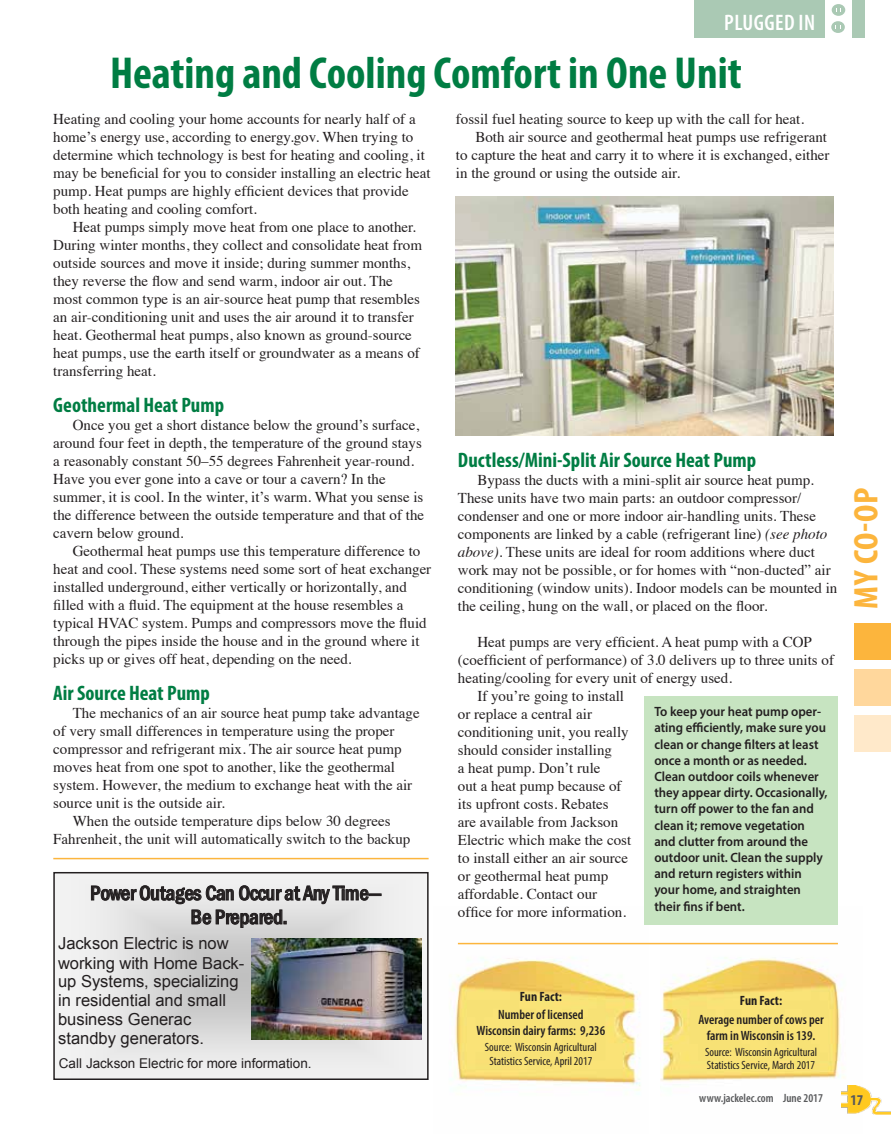
<style>
.page{position:relative;width:891px;height:1134px;background:#fff}
.page>*{position:absolute;margin:0;border:0;box-sizing:border-box;transform-origin:0 0}
.t1{font:700 condensed 45px "Myriad Pro";color:#007d43}
.t2{font:700 condensed 34.2px "Myriad Pro";color:#fcb53d;scale:1.05 1}
.t3{font:600 condensed 22.5px "Myriad Pro";letter-spacing:.02em;color:#fff}
.t4{font:700 condensed 21px "Myriad Pro";color:#007d43}
.t5{font:500 condensed 21px/24px "Franklin Gothic";letter-spacing:-.02em;color:#231f20;text-align:center}
.t6{font:16.5px/18.9px "Arial";color:#231f20}
.t7{font:15px/18px "Times";color:#231f20}
.t8{font:700 condensed 15px "Myriad Pro";color:#58595b}
.t9{font:600 13.5px/16.2px "Myriad Pro";color:#231f20;scale:.95 1}
.t10{font:600 condensed 13.5px/16.2px "Myriad Pro";color:#231f20;text-align:center}
.t11{font:13.5px "Arial";color:#231f20}
.t12{font:700 condensed 13.5px "Myriad Pro";color:#231f20}
.t13{font:condensed 12px/13.5px "Myriad Pro";color:#231f20;text-align:center}
.t14{font:600 condensed 12px "Myriad Pro";color:#58595b}
.s1{font-style:italic}
</style>
<div class="page">
<img style="left:661px;top:924px;width:184px;height:158px">
<img style="left:450px;top:906px;width:198px;height:185px">
<div style="left:645px;top:696px;width:193px;height:228px;background:#c7e4c1"></div>
<img style="left:456px;top:197px;width:378px;height:238px">
<img style="left:841px;top:1085px;width:50px;height:30px">
<div style="left:854px;top:623px;width:37px;height:37px;background:#fcb53d"></div>
<div style="left:854px;top:669px;width:37px;height:37px;background:#ffd79c"></div>
<div style="left:854px;top:715px;width:37px;height:37px;background:#ffe9ca"></div>
<div style="left:694px;top:0;width:170px;height:37px;background:#aac9b4"></div>
<div style="left:825px;top:0;width:27px;height:38px;background:#fff"></div>
<div style="left:832px;top:4px;width:13px;height:12px;background:#aac9b4;border-radius:50%"></div>
<div style="left:831px;top:21px;width:14px;height:12px;background:#aac9b4;border-radius:50%"></div>
<svg style="left:56px;top:875px;width:370px;height:202px"></svg>
<svg style="left:91px;top:885px;width:290px;height:43px;background:#c3c2c3"></svg>
<img style="left:251px;top:938px;width:170px;height:102px">
<div style="left:53px;top:872px;width:376px;height:208px;border:2px solid #231f20"></div>
<hr style="left:53px;top:858px;width:376px;height:1px;background:#fcb53d">
<hr style="left:458px;top:943px;width:380px;height:1px;background:#fcb53d">
<h3 class="t3" style="left:724px;top:9px;width:93px">PLUGGED IN</h3>
<h1 class="t1" style="left:110px;top:45px;width:633px">Heating and Cooling Comfort in One Unit</h1>
<p class="t7" style="left:53px;top:109px;width:379px">Heating and cooling your home accounts for nearly half of a home’s energy use, according to energy.gov. When trying to determine which technology is best for heating and cooling, it may be beneficial for you to consider installing an electric heat pump. Heat pumps are highly efficient devices that provide both heating and cooling comfort.</p>
<p class="t7" style="left:53px;top:217px;width:370px;text-indent:20px">Heat pumps simply move heat from one place to another.<br>During winter months, they collect and consolidate heat from outside sources and move it inside; during summer months, they reverse the flow and send warm, indoor air out. The most common type is an air-source heat pump that resembles an air-conditioning unit and uses the air around it to transfer heat. Geothermal heat pumps, also known as ground-source heat pumps, use the earth itself or groundwater as a means of transferring heat.</p>
<h3 class="t4" style="left:53px;top:392px;width:172px">Geothermal Heat Pump</h3>
<p class="t7" style="left:53px;top:415px;width:372px;text-indent:20px">Once you get a short distance below the ground’s surface, around four feet in depth, the temperature of the ground stays a reasonably constant 50–55 degrees Fahrenheit year-round.<br>Have you ever gone into a cave or tour a cavern? In the summer, it is cool. In the winter, it’s warm. What you sense is the difference between the outside temperature and that of the cavern below ground.</p>
<p class="t7" style="left:53px;top:541px;width:380px;text-indent:20px">Geothermal heat pumps use this temperature difference to heat and cool. These systems need some sort of heat exchanger installed underground, either vertically or horizontally, and filled with a fluid. The equipment at the house resembles a typical HVAC system. Pumps and compressors move the fluid through the pipes inside the house and in the ground where it picks up or gives off heat, depending on the need.</p>
<h3 class="t4" style="left:53px;top:680px;width:158px">Air Source Heat Pump</h3>
<p class="t7" style="left:73px;top:703px;width:348px">The mechanics of an air source heat pump take advantage</p>
<p class="t7" style="left:53px;top:721px;width:343px">of very small differences in temperature using the proper</p>
<p class="t7" style="left:53px;top:739px;width:350px">compressor and refrigerant mix. The air source heat pump</p>
<p class="t7" style="left:53px;top:757px;width:343px">moves heat from one spot to another, like the geothermal</p>
<p class="t7" style="left:53px;top:775px;width:360px">system. However, the medium to exchange heat with the air</p>
<p class="t7" style="left:53px;top:793px;width:173px">source unit is the outside air.</p>
<p class="t7" style="left:73px;top:811px;width:319px">When the outside temperature dips below 30 degrees</p>
<p class="t7" style="left:53px;top:829px;width:359px">Fahrenheit, the unit will automatically switch to the backup</p>
<h3 class="t5" style="left:90px;top:881px;width:293px">Power Outages Can Occur at Any Time—<br>Be Prepared.</h3>
<p class="t6" style="left:58px;top:934px;width:188px">Jackson Electric is now working with Home Back&shy;up Systems, specializing in residential and small business Generac standby generators.</p>
<p class="t11" style="left:59px;top:1054px;width:254px">Call Jackson Electric for more information.</p>
<p class="t7" style="left:456px;top:109px;width:350px">fossil fuel heating source to keep up with the call for heat.</p>
<p class="t7" style="left:475px;top:127px;width:353px">Both air source and geothermal heat pumps use refrigerant</p>
<p class="t7" style="left:456px;top:145px;width:375px">to capture the heat and carry it to where it is exchanged, either</p>
<p class="t7" style="left:456px;top:163px;width:226px">in the ground or using the outside air.</p>
<h3 class="t4" style="left:458px;top:447px;width:300px">Ductless/Mini-Split Air Source Heat Pump</h3>
<p class="t7" style="left:458px;top:469px;width:381px;text-indent:20px">Bypass the ducts with a mini-split air source heat pump.<br>These units have two main parts: an outdoor compressor/ condenser and one or more indoor air-handling units. These components are linked by a cable (refrigerant line) <span class="s1">(see photo above).</span> These units are ideal for room additions where duct work may not be possible, or for homes with “non-ducted” air conditioning (window units). Indoor models can be mounted in the ceiling, hung on the wall, or placed on the floor.</p>
<p class="t7" style="left:477px;top:631px;width:336px">Heat pumps are very efficient. A heat pump with a COP</p>
<p class="t7" style="left:458px;top:649px;width:378px">(coefficient of performance) of 3.0 delivers up to three units of</p>
<p class="t7" style="left:458px;top:667px;width:276px">heating/cooling for every unit of energy used.</p>
<p class="t7" style="left:477px;top:685px;width:148px">If you’re going to install</p>
<p class="t7" style="left:458px;top:703px;width:136px">or replace a central air</p>
<p class="t7" style="left:458px;top:721px;width:172px">conditioning unit, you really</p>
<p class="t7" style="left:458px;top:739px;width:156px">should consider installing</p>
<p class="t7" style="left:458px;top:757px;width:144px">a heat pump. Don’t rule</p>
<p class="t7" style="left:458px;top:775px;width:165px">out a heat pump because of</p>
<p class="t7" style="left:458px;top:793px;width:152px">its upfront costs. Rebates</p>
<p class="t7" style="left:458px;top:811px;width:162px">are available from Jackson</p>
<p class="t7" style="left:458px;top:829px;width:175px">Electric which make the cost</p>
<p class="t7" style="left:458px;top:847px;width:172px">to install either an air source</p>
<p class="t7" style="left:458px;top:865px;width:152px">or geothermal heat pump</p>
<p class="t7" style="left:458px;top:883px;width:141px">affordable. Contact our</p>
<p class="t7" style="left:458px;top:901px;width:170px">office for more information.</p>
<p class="t9" style="left:654px;top:703px;width:184px">To keep your heat pump oper&shy;ating efficiently, make sure you clean or change filters at least once a month or as needed.<br>Clean outdoor coils whenever they appear dirty. Occasionally, turn off power to the fan and clean it; remove vegetation and clutter from around the outdoor unit. Clean the supply and return registers within your home, and straighten their fins if bent.</p>
<p class="t12" style="left:520px;top:988px;width:44px">Fun Fact:</p>
<p class="t10" style="left:477px;top:1006px;width:130px">Number of licensed<br>Wisconsin dairy farms: 9,236</p>
<p class="t13" style="left:485px;top:1040px;width:114px">Source: Wisconsin Agricultural<br>Statistics Service, April 2017</p>
<p class="t12" style="left:740px;top:992px;width:44px">Fun Fact:</p>
<p class="t10" style="left:698px;top:1011px;width:127px">Average number of cows per farm in Wisconsin is 139.</p>
<p class="t13" style="left:705px;top:1045px;width:114px;text-align:left">Source: Wisconsin Agricultural<br>Statistics Service, March 2017</p>
<h2 class="t2" style="left:845px;top:609px;width:117px;rotate:-90deg">MY CO-OP</h2>
<p class="t14" style="left:699px;top:1091px;width:125px">www.jackelec.com June 2017</p>
<p class="t8" style="left:850px;top:1090px;width:14px">17</p>
</div>
